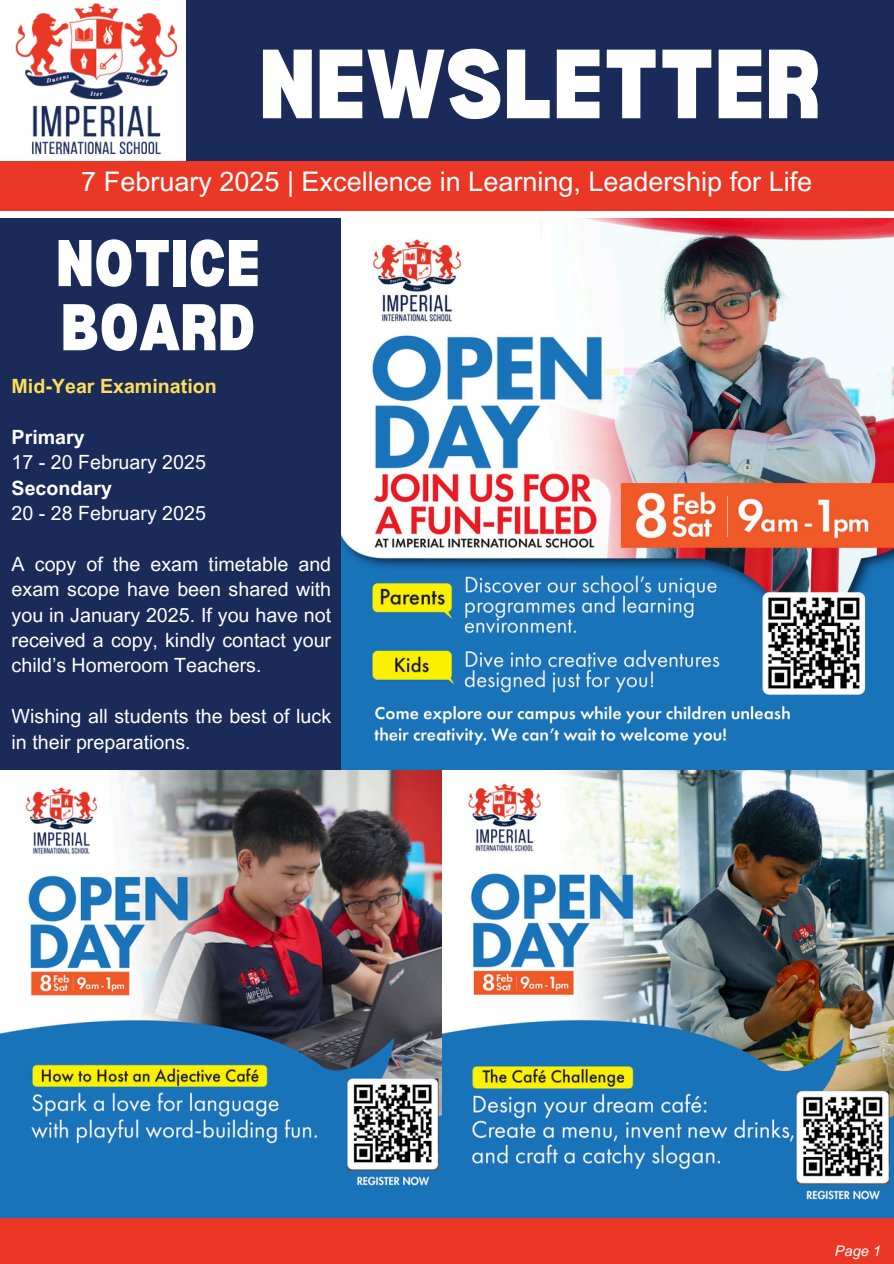
<style>
.page{position:relative;width:894px;height:1264px;background:#fff}
.page>*{position:absolute;margin:0;border:0;box-sizing:border-box;transform-origin:0 0}
.t1{font:900 semi-condensed 96px "Bernoru";color:#fff}
.t2{font:900 semi-condensed 64.5px/64.2px "Bernoru";color:#fff}
.t3{font:27px "Arial MT Pro";color:#fff}
.t4{font:19.65px/25.3px "Arial MT Pro";color:#fff}
.t5{font:700 19.65px "Arial MT Pro";color:#ffde59}
.t6{font:italic 14.55px "Arial MT Pro";color:#fff}
.s1{font-weight:700}
</style>
<div class="page">
<div style="left:186px;top:0;width:707px;height:163px;background:#1a2b5a"></div>
<div style="left:0;top:161px;width:893px;height:50px;background:#eb3725"></div>
<div style="left:0;top:1204px;width:893px;height:59px;background:#eb3725"></div>
<img style="left:16px;top:4px;width:161px;height:149px">
<div style="left:0;top:219px;width:341px;height:551px;background:#1a2b5a"></div>
<img style="left:341px;top:219px;width:551px;height:551px">
<img style="left:0;top:770px;width:442px;height:447px">
<img style="left:442px;top:770px;width:451px;height:447px">
<h1 class="t1" style="left:259px;top:29px;width:563px">NEWSLETTER</h1>
<p class="t3" style="left:81px;top:171px;width:732px">7 February 2025 | Excellence in Learning, Leadership for Life</p>
<h2 class="t2" style="left:56px;top:229px;width:205px">NOTICE<br>BOARD</h2>
<h4 class="t5" style="left:12px;top:379px;width:207px">Mid-Year Examination</h4>
<h5 class="t4" style="left:12px;top:427px;width:196px"><span class="s1">Primary<br></span>17 - 20 February 2025<br><span class="s1">Secondary<br></span>20 - 28 February 2025</h5>
<h5 class="t4" style="left:12px;top:554px;width:321px;text-align:justify">A copy of the exam timetable and exam scope have been shared with you in January 2025. If you have not received a copy, kindly contact your child’s Homeroom Teachers.</h5>
<h5 class="t4" style="left:12px;top:706px;width:321px">Wishing all students the best of luck in their preparations.</h5>
<h3 class="t6" style="left:834px;top:1244px;width:48px">Page 1</h3>
</div>
